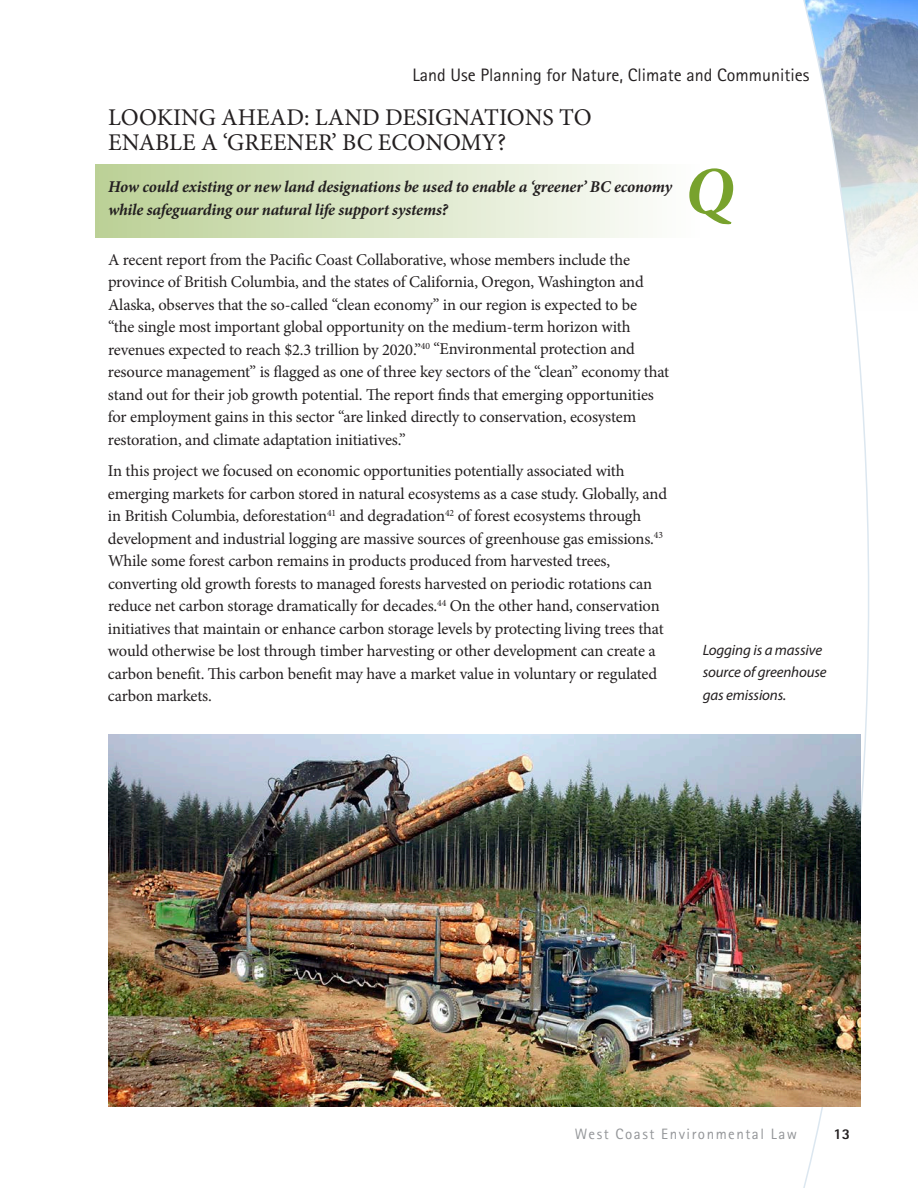
<style>
.page{position:relative;width:918px;height:1188px;background:#fff}
.page>*{position:absolute;margin:0;border:0;box-sizing:border-box;transform-origin:0 0}
.t1{font:italic 700 67.5px "Minion Pro";color:#78a22d}
.header_1{font:24px/25.5px "Minion Pro";color:#231f20}
.t2{font:18px "Rotis Sans Serif";color:#231f20}
.t3{font:16.5px/22.5px "Minion Pro";letter-spacing:-.01em;color:#231f20}
.question{font:italic 700 16.5px/22.5px "Minion Pro";letter-spacing:-.015em;color:#231f20}
.t4{font:italic 15px/22.5px "Myriad Pro";letter-spacing:-.01em;color:#231f20}
.t5{font:15px "Rotis Sans Serif";letter-spacing:.1em;color:#939598}
.t6{font:800 15px "Rotis Sans Serif";color:#231f20}
</style>
<div class="page">
<img style="left:892px;top:0;width:26px;height:264px">
<svg style="left:796px;top:0;width:96px;height:1188px"></svg>
<div style="left:96px;top:164px;width:606px;height:74px;background:linear-gradient(to right,#bbd096,#fefefe)"></div>
<img style="left:108px;top:735px;width:753px;height:372px">
<p class="t2" style="left:413px;top:64px;width:398px">Land Use Planning for Nature, Climate and Communities</p>
<p class="header_1" style="left:108px;top:104px;width:485px">LOOKING AHEAD: LAND DESIGNATIONS TO<br>ENABLE A ‘GREENER’ BC ECONOMY?</p>
<p class="question" style="left:108px;top:176px;width:566px">How could existing or new land designations be used to enable a ‘greener’ BC economy while safeguarding our natural life support systems?</p>
<p class="t3" style="left:108px;top:248px;width:563px">A recent report from the Pacific Coast Collaborative, whose members include the province of British Columbia, and the states of California, Oregon, Washington and Alaska, observes that the so-called “clean economy” in our region is expected to be<br>“the single most important global opportunity on the medium-term horizon with revenues expected to reach $2.3 trillion by 2020.”<sup>40</sup> “Environmental protection and resource management” is flagged as one of three key sectors of the “clean” economy that stand out for their job growth potential. The report finds that emerging opportunities for employment gains in this sector “are linked directly to conservation, ecosystem restoration, and climate adaptation initiatives.”</p>
<p class="t3" style="left:108px;top:460px;width:561px">In this project we focused on economic opportunities potentially associated with emerging markets for carbon stored in natural ecosystems as a case study. Globally, and in British Columbia, deforestation<sup>41</sup> and degradation<sup>42</sup> of forest ecosystems through development and industrial logging are massive sources of greenhouse gas emissions.<sup>43<br></sup>While some forest carbon remains in products produced from harvested trees, converting old growth forests to managed forests harvested on periodic rotations can reduce net carbon storage dramatically for decades.<sup>44</sup> On the other hand, conservation initiatives that maintain or enhance carbon storage levels by protecting living trees that would otherwise be lost through timber harvesting or other development can create a carbon benefit. This carbon benefit may have a market value in voluntary or regulated carbon markets.</p>
<p class="t1" style="left:685px;top:144px;width:50px">Q</p>
<p class="t4" style="left:703px;top:638px;width:125px">Logging is a massive source of greenhouse gas emissions.</p>
<p class="t5" style="left:575px;top:1125px;width:224px">West Coast Environmental Law</p>
<p class="t6" style="left:833px;top:1125px;width:18px">13</p>
</div>
